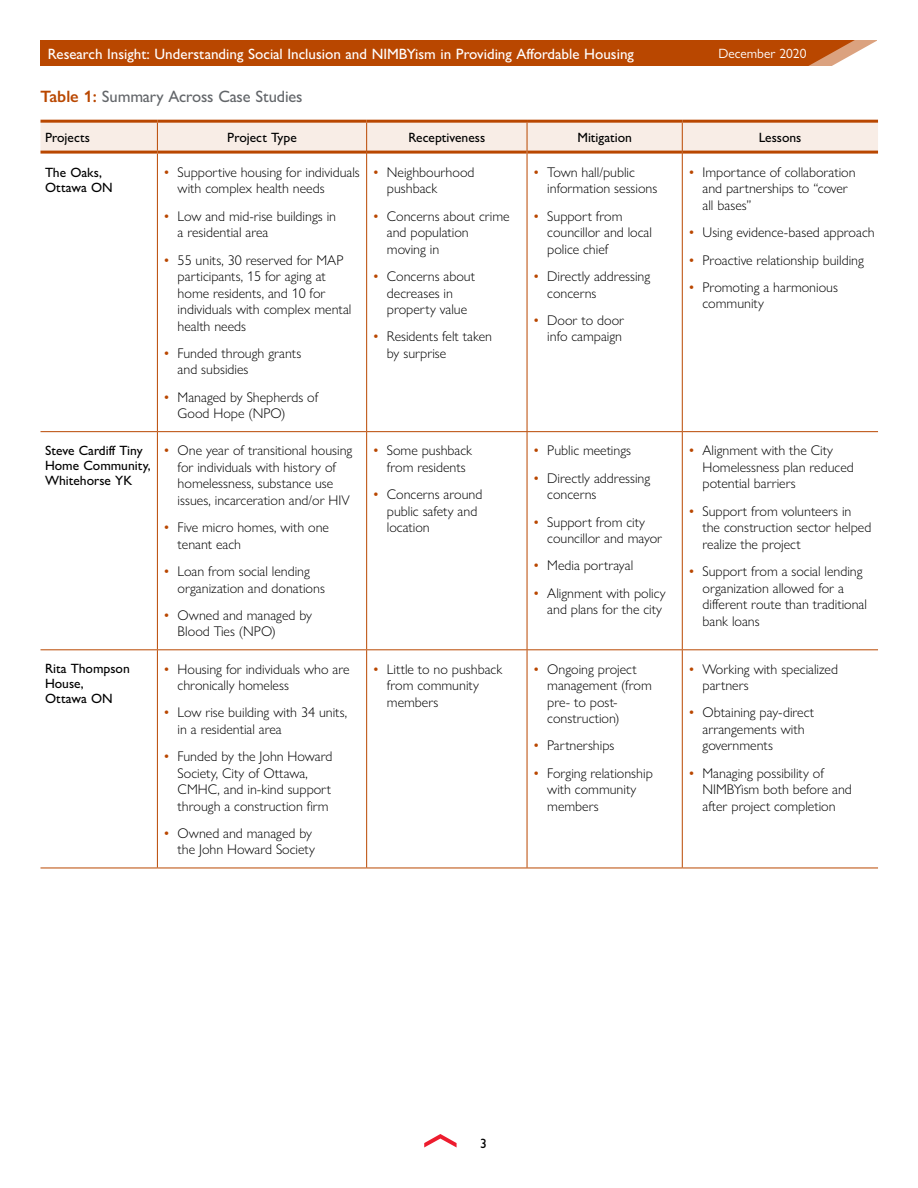
<style>
.page{position:relative;width:918px;height:1188px;background:#fff}
.page>*{position:absolute;margin:0;border:0;box-sizing:border-box;transform-origin:0 0}
.t1{font:500 16.5px "Gill Sans Nova";letter-spacing:-.01em;color:#63666a}
.t2{font:500 15px "Gill Sans Nova";color:#fff}
.t3{font:300 14.1px/16.5px "Gill Sans Nova";color:#000}
.Table_left_RI{font:500 13.5px/15px "Gill Sans Nova";color:#000}
.Table_Head_RI{font:500 13.5px "Gill Sans Nova";color:#000}
.t4{font:13.5px "Gill Sans Nova";color:#fff}
.s1{font-weight:600;color:#b94700}
.s2{font-weight:500;color:#b94700}
</style>
<div class="page">
<div style="left:40px;top:40px;width:838px;height:26px;background:#b94700"></div>
<svg style="left:424px;top:1134px;width:33px;height:13px"></svg>
<svg style="left:808px;top:40px;width:70px;height:26px"></svg>
<hr style="left:157px;top:154px;width:1px;height:277px;background:#b94700">
<hr style="left:40px;top:431px;width:117px;height:1px;background:#b94700">
<hr style="left:157px;top:431px;width:210px;height:1px;background:#b94700">
<hr style="left:157px;top:432px;width:1px;height:217px;background:#b94700">
<hr style="left:367px;top:431px;width:160px;height:1px;background:#b94700">
<hr style="left:527px;top:431px;width:155px;height:1px;background:#b94700">
<hr style="left:682px;top:431px;width:196px;height:1px;background:#b94700">
<hr style="left:40px;top:649px;width:117px;height:1px;background:#b94700">
<hr style="left:157px;top:649px;width:210px;height:1px;background:#b94700">
<hr style="left:157px;top:650px;width:1px;height:218px;background:#b94700">
<hr style="left:367px;top:649px;width:160px;height:1px;background:#b94700">
<hr style="left:527px;top:649px;width:155px;height:1px;background:#b94700">
<hr style="left:682px;top:649px;width:196px;height:1px;background:#b94700">
<hr style="left:40px;top:868px;width:117px;height:1px;background:#b94700">
<hr style="left:157px;top:868px;width:210px;height:1px;background:#b94700">
<hr style="left:367px;top:868px;width:160px;height:1px;background:#b94700">
<hr style="left:527px;top:868px;width:155px;height:1px;background:#b94700">
<hr style="left:682px;top:868px;width:196px;height:1px;background:#b94700">
<hr style="left:40px;top:120px;width:117px;height:3px;background:#b94700">
<hr style="left:157px;top:120px;width:210px;height:3px;background:#b94700">
<hr style="left:367px;top:120px;width:160px;height:3px;background:#b94700">
<hr style="left:527px;top:120px;width:155px;height:3px;background:#b94700">
<hr style="left:682px;top:120px;width:196px;height:3px;background:#b94700">
<hr style="left:40px;top:151px;width:117px;height:3px;background:#b94700">
<hr style="left:157px;top:151px;width:209px;height:3px;background:#b94700">
<hr style="left:367px;top:151px;width:160px;height:3px;background:#b94700">
<hr style="left:527px;top:151px;width:155px;height:3px;background:#b94700">
<hr style="left:683px;top:151px;width:195px;height:3px;background:#b94700">
<hr style="left:366px;top:152px;width:1px;height:279px;background:#b94700">
<hr style="left:527px;top:152px;width:1px;height:279px;background:#b94700">
<hr style="left:682px;top:152px;width:1px;height:279px;background:#b94700">
<hr style="left:366px;top:432px;width:1px;height:217px;background:#b94700">
<hr style="left:527px;top:432px;width:1px;height:217px;background:#b94700">
<hr style="left:682px;top:432px;width:1px;height:217px;background:#b94700">
<hr style="left:366px;top:650px;width:1px;height:218px;background:#b94700">
<hr style="left:527px;top:650px;width:1px;height:218px;background:#b94700">
<hr style="left:682px;top:650px;width:1px;height:218px;background:#b94700">
<svg style="left:40px;top:121px;width:838px;height:31px;background:#f1dbce"></svg>
<p class="t2" style="left:48px;top:44px;width:588px">Research Insight: Understanding Social Inclusion and NIMBYism in Providing Affordable Housing</p>
<p class="t4" style="left:718px;top:45px;width:90px">December 2020</p>
<p class="t1" style="left:40px;top:86px;width:264px"><span class="s1">Table 1:</span> Summary Across Case Studies</p>
<p class="Table_Head_RI" style="left:45px;top:129px;width:46px">Projects</p>
<p class="Table_Head_RI" style="left:227px;top:129px;width:71px">Project Type</p>
<p class="Table_Head_RI" style="left:408px;top:129px;width:78px">Receptiveness</p>
<p class="Table_Head_RI" style="left:577px;top:129px;width:56px">Mitigation</p>
<p class="Table_Head_RI" style="left:759px;top:129px;width:44px">Lessons</p>
<p class="Table_left_RI" style="left:45px;top:164px;width:69px">The Oaks,<br>Ottawa ON</p>
<p class="t3" style="left:178px;top:164px;width:184px;text-indent:-14px"><span class="s2">•</span> Supportive housing for individuals with complex health needs</p>
<p class="t3" style="left:178px;top:208px;width:160px;text-indent:-14px"><span class="s2">•</span> Low and mid-rise buildings in a residential area</p>
<p class="t3" style="left:178px;top:251px;width:175px;text-indent:-14px"><span class="s2">•</span> 55 units, 30 reserved for MAP participants, 15 for aging at home residents, and 10 for individuals with complex mental health needs</p>
<p class="t3" style="left:178px;top:345px;width:125px;text-indent:-14px"><span class="s2">•</span> Funded through grants and subsidies</p>
<p class="t3" style="left:178px;top:388px;width:142px;text-indent:-14px"><span class="s2">•</span> Managed by Shepherds of<br>Good Hope (NPO)</p>
<p class="t3" style="left:547px;top:164px;width:112px;text-indent:-14px"><span class="s2">•</span> Town hall/public information sessions</p>
<p class="t3" style="left:547px;top:208px;width:106px;text-indent:-14px"><span class="s2">•</span> Support from councillor and local police chief</p>
<p class="t3" style="left:547px;top:268px;width:104px;text-indent:-13px"><span class="s2">•</span> Directly addressing concerns</p>
<p class="t3" style="left:534px;top:312px;width:92px;text-align:right"><span class="s2">•</span> Door to door info campaign</p>
<p class="t3" style="left:703px;top:164px;width:155px;text-indent:-14px"><span class="s2">•</span> Importance of collaboration and partnerships to “cover all bases”</p>
<p class="t3" style="left:689px;top:224px;width:187px"><span class="s2">•</span> Using evidence-based approach</p>
<p class="t3" style="left:689px;top:251px;width:176px"><span class="s2">•</span> Proactive relationship building</p>
<p class="t3" style="left:703px;top:279px;width:137px;text-indent:-14px"><span class="s2">•</span> Promoting a harmonious community</p>
<p class="t3" style="left:387px;top:164px;width:89px;text-indent:-14px"><span class="s2">•</span> Neighbourhood pushback</p>
<p class="t3" style="left:387px;top:208px;width:124px;text-indent:-14px"><span class="s2">•</span> Concerns about crime and population moving in</p>
<p class="t3" style="left:387px;top:268px;width:90px;text-indent:-14px"><span class="s2">•</span> Concerns about decreases in property value</p>
<p class="t3" style="left:387px;top:328px;width:107px;text-indent:-14px"><span class="s2">•</span> Residents felt taken by surprise</p>
<p class="Table_left_RI" style="left:45px;top:443px;width:107px">Steve Cardiff Tiny<br>Home Community,<br>Whitehorse YK</p>
<p class="t3" style="left:178px;top:442px;width:176px;text-indent:-14px"><span class="s2">•</span> One year of transitional housing for individuals with history of homelessness, substance use issues, incarceration and/or HIV</p>
<p class="t3" style="left:178px;top:519px;width:153px;text-indent:-14px"><span class="s2">•</span> Five micro homes, with one tenant each</p>
<p class="t3" style="left:178px;top:563px;width:149px;text-indent:-14px"><span class="s2">•</span> Loan from social lending organization and donations</p>
<p class="t3" style="left:178px;top:607px;width:136px;text-indent:-14px"><span class="s2">•</span> Owned and managed by<br>Blood Ties (NPO)</p>
<p class="Table_left_RI" style="left:45px;top:661px;width:86px">Rita Thompson<br>House,<br>Ottawa ON</p>
<p class="t3" style="left:178px;top:660px;width:173px;text-indent:-14px"><span class="s2">•</span> Housing for individuals who are chronically homeless</p>
<p class="t3" style="left:178px;top:704px;width:171px;text-indent:-14px"><span class="s2">•</span> Low rise building with 34 units, in a residential area</p>
<p class="t3" style="left:178px;top:748px;width:156px;text-indent:-14px"><span class="s2">•</span> Funded by the John Howard<br>Society, City of Ottawa,<br>CMHC, and in-kind support through a construction firm</p>
<p class="t3" style="left:164px;top:825px;width:152px;text-align:right"><span class="s2">•</span> Owned and managed by the John Howard Society</p>
<p class="t3" style="left:373px;top:442px;width:100px;text-align:center"><span class="s2">•</span> Some pushback from residents</p>
<p class="t3" style="left:387px;top:486px;width:97px;text-indent:-14px"><span class="s2">•</span> Concerns around public safety and location</p>
<p class="t3" style="left:534px;top:442px;width:99px"><span class="s2">•</span> Public meetings</p>
<p class="t3" style="left:547px;top:470px;width:104px;text-indent:-14px"><span class="s2">•</span> Directly addressing concerns</p>
<p class="t3" style="left:547px;top:513px;width:116px;text-indent:-13px"><span class="s2">•</span> Support from city councillor and mayor</p>
<p class="t3" style="left:534px;top:557px;width:101px"><span class="s2">•</span> Media portrayal</p>
<p class="t3" style="left:534px;top:584px;width:133px;text-align:right"><span class="s2">•</span> Alignment with policy and plans for the city</p>
<p class="t3" style="left:387px;top:660px;width:117px;text-indent:-14px"><span class="s2">•</span> Little to no pushback from community members</p>
<p class="t3" style="left:547px;top:660px;width:106px;text-indent:-14px"><span class="s2">•</span> Ongoing project management (from pre- to post&shy;construction)</p>
<p class="t3" style="left:534px;top:737px;width:82px"><span class="s2">•</span> Partnerships</p>
<p class="t3" style="left:547px;top:764px;width:107px;text-indent:-13px"><span class="s2">•</span> Forging relationship with community members</p>
<p class="t3" style="left:703px;top:442px;width:153px;text-indent:-14px"><span class="s2">•</span> Alignment with the City<br>Homelessness plan reduced potential barriers</p>
<p class="t3" style="left:703px;top:503px;width:170px;text-indent:-14px"><span class="s2">•</span> Support from volunteers in the construction sector helped realize the project</p>
<p class="t3" style="left:703px;top:563px;width:166px;text-indent:-14px"><span class="s2">•</span> Support from a social lending organization allowed for a different route than traditional bank loans</p>
<p class="t3" style="left:703px;top:660px;width:137px;text-indent:-14px"><span class="s2">•</span> Working with specialized partners</p>
<p class="t3" style="left:703px;top:704px;width:113px;text-indent:-14px"><span class="s2">•</span> Obtaining pay-direct arrangements with governments</p>
<p class="t3" style="left:703px;top:764px;width:151px;text-indent:-14px"><span class="s2">•</span> Managing possibility of<br>NIMBYism both before and after project completion</p>
<p class="Table_left_RI" style="left:480px;top:1135px;width:8px">3</p>
</div>
